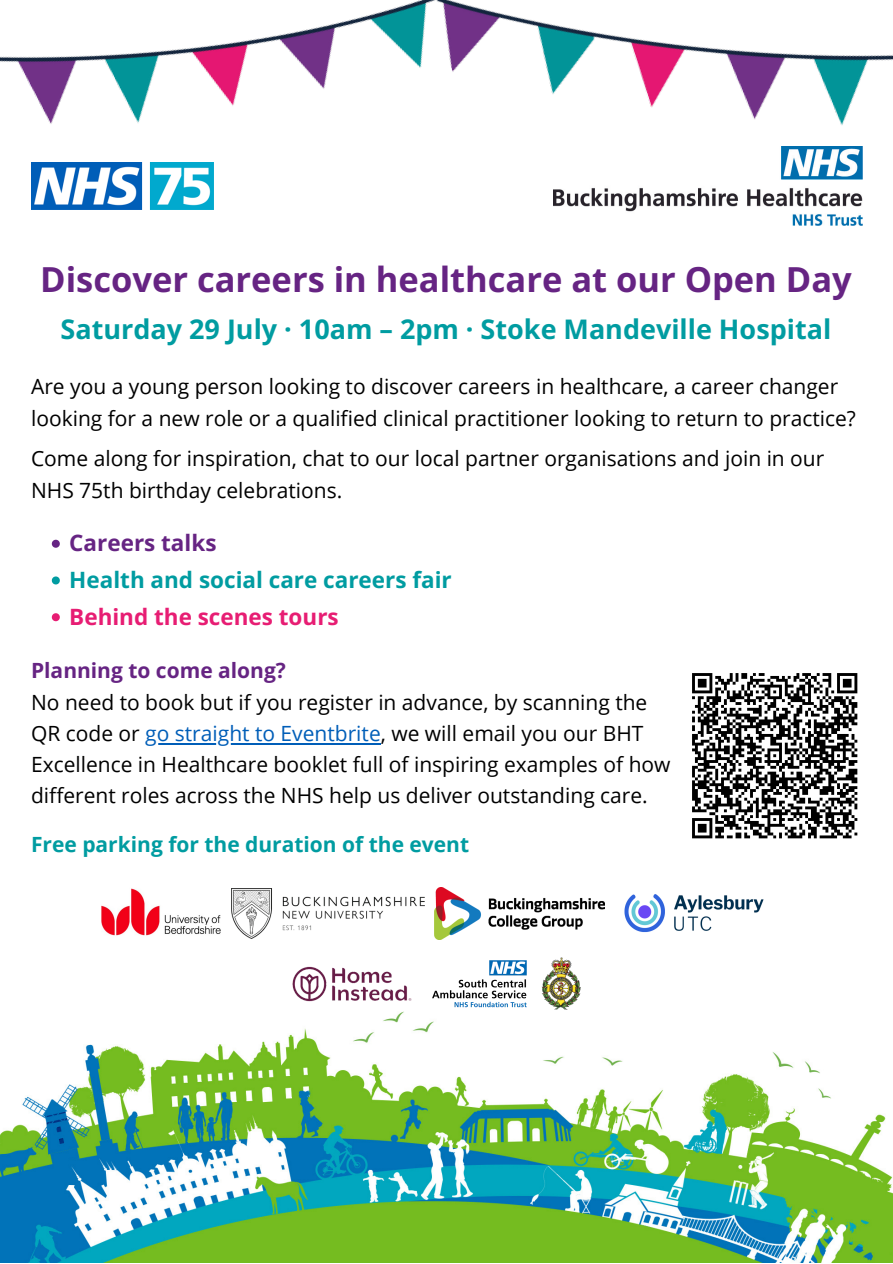
<style>
.page{position:relative;width:893px;height:1264px;background:#fff}
.page>*{position:absolute;margin:0;border:0;box-sizing:border-box;transform-origin:0 0}
.t1{font:700 34.5px "Open Sans";color:#662483}
.t2{font:700 27px "Open Sans";color:#009ca1}
.t3{font:700 22.5px "Open Sans";color:#009ca1}
.t4{font:700 22.5px "Open Sans";color:#e71d73}
.t5{font:700 22.5px "Open Sans";color:#662483}
.t6{font:21px/31px "Open Sans";color:#000}
.t7{font:700 21px "Open Sans";color:#009ca1}
.t8{font:700 21px "Open Sans";color:#662483}
.s1{color:#005eb8}
</style>
<div class="page">
<img style="left:0;top:996px;width:892px;height:266px">
<img style="left:101px;top:888px;width:120px;height:48px">
<img style="left:231px;top:888px;width:193px;height:50px">
<img style="left:435px;top:887px;width:169px;height:52px">
<img style="left:624px;top:894px;width:140px;height:39px">
<img style="left:433px;top:957px;width:150px;height:56px">
<img style="left:290px;top:966px;width:124px;height:52px">
<img style="left:0;top:0;width:428px;height:210px">
<img style="left:428px;top:0;width:464px;height:226px">
<svg style="left:52px;top:539px;width:8px;height:8px"></svg>
<svg style="left:52px;top:576px;width:8px;height:8px"></svg>
<svg style="left:52px;top:613px;width:8px;height:8px"></svg>
<hr style="left:145px;top:743px;width:236px;height:2px;background:#005eb8">
<img style="left:692px;top:673px;width:166px;height:166px">
<p class="t1" style="left:40px;top:255px;width:813px">Discover careers in healthcare at our Open Day</p>
<p class="t2" style="left:61px;top:310px;width:772px">Saturday 29 July · 10am – 2pm · Stoke Mandeville Hospital</p>
<p class="t6" style="left:31px;top:370px;width:826px;line-height:31.5px">Are you a young person looking to discover careers in healthcare, a career changer looking for a new role or a qualified clinical practitioner looking to return to practice?</p>
<p class="t6" style="left:31px;top:442px;width:794px;line-height:31.5px">Come along for inspiration, chat to our local partner organisations and join in our<br>NHS 75th birthday celebrations.</p>
<p class="t5" style="left:69px;top:527px;width:149px">Careers talks</p>
<p class="t3" style="left:69px;top:564px;width:384px">Health and social care careers fair</p>
<p class="t4" style="left:69px;top:601px;width:271px">Behind the scenes tours</p>
<p class="t8" style="left:31px;top:655px;width:256px">Planning to come along?</p>
<p class="t6" style="left:31px;top:686px;width:641px">No need to book but if you register in advance, by scanning the QR code or <span class="s1">go straight to Eventbrite</span>, we will email you our BHT Excellence in Healthcare booklet full of inspiring examples of how different roles across the NHS help us deliver outstanding care.</p>
<p class="t7" style="left:31px;top:829px;width:439px">Free parking for the duration of the event</p>
</div>
